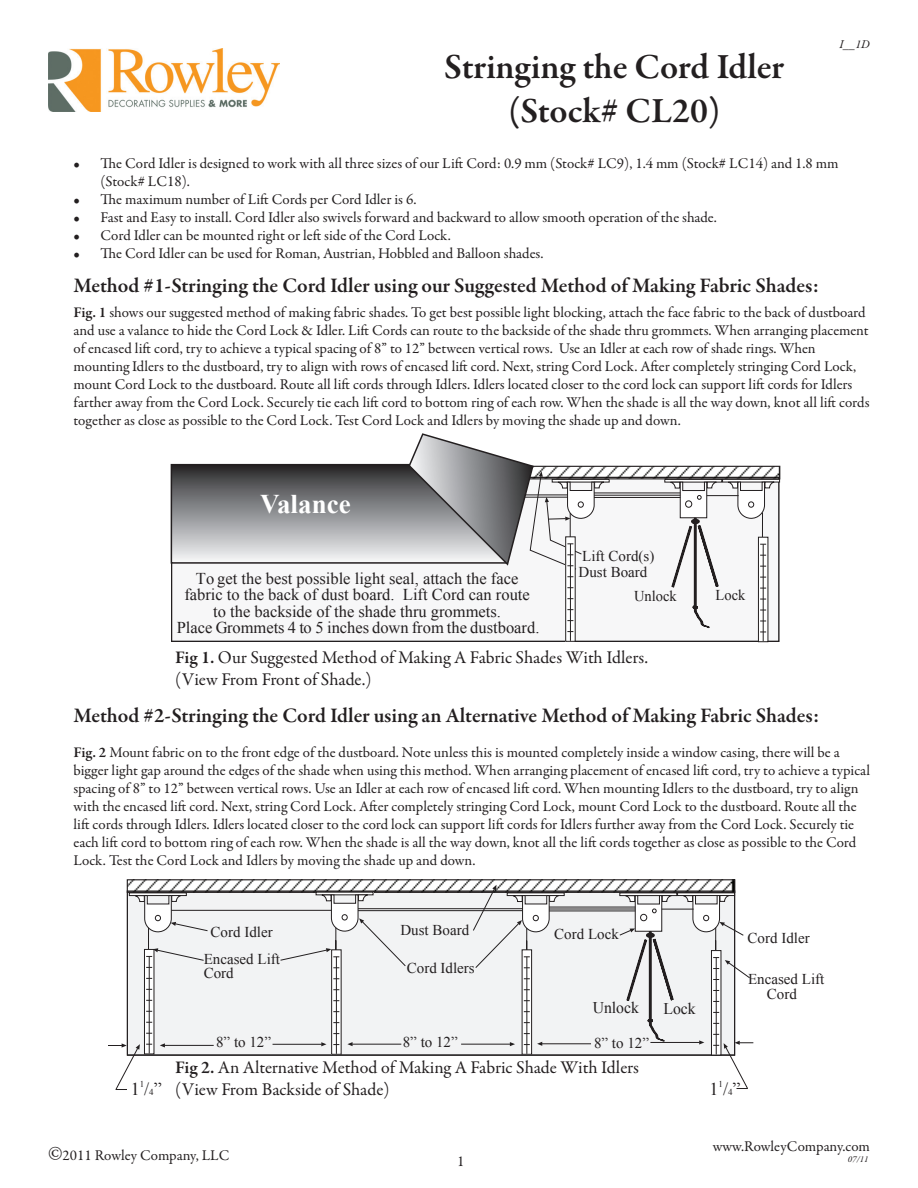
<style>
.page{position:relative;width:918px;height:1188px;background:#fff}
.page>*{position:absolute;margin:0;border:0;box-sizing:border-box;transform-origin:0 0}
.t1{font:600 36px/43.2px "Garamond Premr Pro";letter-spacing:-.01em;color:#231f20;text-align:center}
.t2{font:700 27px "Times New Roman";color:#fff}
.t3{font:600 21px "Garamond Premr Pro";letter-spacing:-.005em;color:#231f20}
.t4{font:18px/21.6px "Garamond Premr Pro";color:#231f20}
.t5{font:18px "Times New Roman";color:#231f20}
.t6{font:16.5px/16.5px "Times New Roman";color:#231f20;text-align:center}
.t7{font:16.2px "Times New Roman";color:#231f20}
.t8{font:15px/18px "Garamond Premr Pro";color:#231f20}
.t9{font:15px/13.5px "Times New Roman";color:#231f20}
.t10{font:italic 12px "Garamond Premr Pro";color:#231f20}
.t11{font:italic 9px "Garamond Premr Pro";color:#231f20}
.s1{font-weight:600}
.s2{font-size:9px}
.s3{font-size:21px}
</style>
<div class="page">
<img style="left:48px;top:48px;width:232px;height:63px">
<div style="left:172px;top:477px;width:607px;height:164px;background:#f7f7f8"></div>
<img style="left:608px;top:468px;width:170px;height:9px">
<div style="left:172px;top:466px;width:608px;height:13px;border:1px solid #231f20"></div>
<div style="left:722px;top:479px;width:58px;height:3px;border:1px solid #231f20"></div>
<div style="left:665px;top:479px;width:57px;height:3px;border:1px solid #231f20"></div>
<div style="left:552px;top:479px;width:57px;height:3px;border:1px solid #231f20"></div>
<hr style="left:594px;top:497px;width:86px;height:1px;background:#231f20">
<hr style="left:594px;top:495px;width:86px;height:1px;background:#231f20">
<hr style="left:594px;top:493px;width:86px;height:1px;background:#231f20">
<img style="left:174px;top:467px;width:188px;height:90px">
<div style="left:171px;top:464px;width:336px;height:100px;border:2px solid #231f20"></div>
<svg style="left:568px;top:577px;width:5px;height:56px"></svg>
<hr style="left:570px;top:544px;width:1px;height:97px;background:#231f20">
<svg style="left:362px;top:433px;width:246px;height:137px"></svg>
<div style="left:758px;top:537px;width:10px;height:105px;border:1px solid #231f20"></div>
<hr style="left:763px;top:544px;width:1px;height:97px;background:#231f20">
<svg style="left:666px;top:481px;width:113px;height:152px"></svg>
<div style="left:127px;top:891px;width:608px;height:164px;background:#f2f3f4"></div>
<img style="left:129px;top:881px;width:604px;height:10px">
<div style="left:127px;top:879px;width:608px;height:14px;border:1px solid #231f20"></div>
<div style="left:507px;top:893px;width:58px;height:3px;border:1px solid #231f20"></div>
<svg style="left:148px;top:933px;width:385px;height:89px"></svg>
<hr style="left:549px;top:911px;width:86px;height:1px;background:#231f20">
<hr style="left:171px;top:910px;width:160px;height:1px;background:#231f20">
<hr style="left:358px;top:910px;width:165px;height:1px;background:#231f20">
<svg style="left:131px;top:895px;width:77px;height:38px"></svg>
<hr style="left:165px;top:1045px;width:49px;height:1px;background:#231f20">
<svg style="left:160px;top:1043px;width:5px;height:4px"></svg>
<hr style="left:273px;top:1044px;width:49px;height:1px;background:#231f20">
<svg style="left:321px;top:1042px;width:5px;height:4px"></svg>
<hr style="left:352px;top:1044px;width:49px;height:1px;background:#231f20">
<svg style="left:347px;top:1042px;width:6px;height:4px"></svg>
<hr style="left:461px;top:1044px;width:49px;height:1px;background:#231f20">
<svg style="left:510px;top:1042px;width:5px;height:4px"></svg>
<hr style="left:542px;top:1044px;width:49px;height:1px;background:#231f20">
<svg style="left:537px;top:1042px;width:5px;height:4px"></svg>
<svg style="left:108px;top:1043px;width:32px;height:47px"></svg>
<hr style="left:358px;top:908px;width:165px;height:1px;background:#231f20">
<hr style="left:549px;top:909px;width:86px;height:1px;background:#231f20">
<hr style="left:549px;top:907px;width:86px;height:1px;background:#231f20">
<svg style="left:146px;top:961px;width:6px;height:91px"></svg>
<div style="left:144px;top:949px;width:10px;height:105px;border:1px solid #231f20"></div>
<hr style="left:149px;top:956px;width:1px;height:97px;background:#231f20">
<svg style="left:146px;top:948px;width:58px;height:13px"></svg>
<svg style="left:333px;top:969px;width:6px;height:84px"></svg>
<div style="left:331px;top:950px;width:10px;height:105px;border:1px solid #231f20"></div>
<hr style="left:336px;top:957px;width:1px;height:97px;background:#231f20">
<svg style="left:280px;top:894px;width:126px;height:75px"></svg>
<svg style="left:524px;top:969px;width:6px;height:84px"></svg>
<div style="left:522px;top:950px;width:10px;height:105px;border:1px solid #231f20"></div>
<hr style="left:527px;top:957px;width:1px;height:97px;background:#231f20">
<svg style="left:473px;top:885px;width:90px;height:84px"></svg>
<svg style="left:619px;top:895px;width:134px;height:194px"></svg>
<h1 class="t1" style="left:444px;top:46px;width:341px">Stringing the Cord Idler (Stock# CL20)</h1>
<p class="t10" style="left:839px;top:37px;width:32px">I__1D</p>
<p class="t8" style="left:100px;top:154px;width:740px;text-indent:-27px">• The Cord Idler is designed to work with all three sizes of our Lift Cord: 0.9 mm (Stock# LC9), 1.4 mm (Stock# LC14) and 1.8 mm (Stock# LC18).</p>
<p class="t8" style="left:74px;top:190px;width:344px">• The maximum number of Lift Cords per Cord Idler is 6.</p>
<p class="t8" style="left:74px;top:208px;width:645px">• Fast and Easy to install. Cord Idler also swivels forward and backward to allow smooth operation of the shade.</p>
<p class="t8" style="left:74px;top:226px;width:379px">• Cord Idler can be mounted right or left side of the Cord Lock.</p>
<p class="t8" style="left:74px;top:244px;width:472px">• The Cord Idler can be used for Roman, Austrian, Hobbled and Balloon shades.</p>
<h3 class="t3" style="left:74px;top:273px;width:747px">Method #1-Stringing the Cord Idler using our Suggested Method of Making Fabric Shades:</h3>
<p class="t8" style="left:74px;top:304px;width:798px"><span class="s1">Fig. 1</span> shows our suggested method of making fabric shades. To get best possible light blocking, attach the face fabric to the back of dustboard and use a valance to hide the Cord Lock &amp; Idler. Lift Cords can route to the backside of the shade thru grommets. When arranging placement of encased lift cord, try to achieve a typical spacing of 8” to 12” between vertical rows. Use an Idler at each row of shade rings. When mounting Idlers to the dustboard, try to align with rows of encased lift cord. Next, string Cord Lock. After completely stringing Cord Lock, mount Cord Lock to the dustboard. Route all lift cords through Idlers. Idlers located closer to the cord lock can support lift cords for Idlers farther away from the Cord Lock. Securely tie each lift cord to bottom ring of each row. When the shade is all the way down, knot all lift cords together as close as possible to the Cord Lock. Test Cord Lock and Idlers by moving the shade up and down.</p>
<h2 class="t2" style="left:260px;top:485px;width:92px">Valance</h2>
<p class="t9" style="left:582px;top:549px;width:74px">Lift Cord(s)</p>
<p class="t6" style="left:177px;top:570px;width:364px">To get the best possible light seal, attach the face fabric to the back of dust board. Lift Cord can route<br>to the backside of the shade thru grommets.<br>Place Grommets 4 to 5 inches down from the dustboard.</p>
<p class="t9" style="left:579px;top:565px;width:70px">Dust Board</p>
<p class="t9" style="left:634px;top:589px;width:44px">Unlock</p>
<p class="t9" style="left:716px;top:588px;width:31px">Lock</p>
<p class="t4" style="left:175px;top:647px;width:474px"><span class="s1">Fig 1.</span> Our Suggested Method of Making A Fabric Shades With Idlers. (View From Front of Shade.)</p>
<h3 class="t3" style="left:74px;top:703px;width:748px">Method #2-Stringing the Cord Idler using an Alternative Method of Making Fabric Shades:</h3>
<p class="t8" style="left:74px;top:744px;width:798px"><span class="s1">Fig. 2</span> Mount fabric on to the front edge of the dustboard. Note unless this is mounted completely inside a window casing, there will be a bigger light gap around the edges of the shade when using this method. When arranging placement of encased lift cord, try to achieve a typical spacing of 8” to 12” between vertical rows. Use an Idler at each row of encased lift cord. When mounting Idlers to the dustboard, try to align with the encased lift cord. Next, string Cord Lock. After completely stringing Cord Lock, mount Cord Lock to the dustboard. Route all the lift cords through Idlers. Idlers located closer to the cord lock can support lift cords for Idlers further away from the Cord Lock. Securely tie each lift cord to bottom ring of each row. When the shade is all the way down, knot all the lift cords together as close as possible to the Cord Lock. Test the Cord Lock and Idlers by moving the shade up and down.</p>
<p class="t9" style="left:211px;top:925px;width:64px">Cord Idler</p>
<p class="t9" style="left:204px;top:952px;width:78px">Encased Lift<br>Cord</p>
<p class="t9" style="left:400px;top:923px;width:70px">Dust Board</p>
<p class="t9" style="left:407px;top:961px;width:69px">Cord Idlers</p>
<p class="t9" style="left:554px;top:927px;width:66px">Cord Lock</p>
<p class="t7" style="left:593px;top:997px;width:48px">Unlock</p>
<p class="t7" style="left:663px;top:997px;width:34px">Lock</p>
<p class="t9" style="left:748px;top:931px;width:64px">Cord Idler</p>
<p class="t9" style="left:748px;top:971px;width:78px;line-height:15px;text-align:center">Encased Lift<br>Cord</p>
<p class="t9" style="left:216px;top:1035px;width:56px">8” to 12”</p>
<p class="t9" style="left:403px;top:1035px;width:56px">8” to 12”</p>
<p class="t9" style="left:594px;top:1036px;width:56px">8” to 12”</p>
<p class="t4" style="left:175px;top:1057px;width:465px"><span class="s1">Fig 2.</span> An Alternative Method of Making A Fabric Shade With Idlers (View From Backside of Shade)</p>
<p class="t5" style="left:131px;top:1077px;width:32px">1<sup>1</sup>/<span class="s2">4</span>”</p>
<p class="t5" style="left:710px;top:1077px;width:32px">1<sup>1</sup>/<span class="s2">4</span>”</p>
<p class="t8" style="left:48px;top:1146px;width:183px"><span class="s3">©</span>2011 Rowley Company, LLC</p>
<p class="t8" style="left:457px;top:1152px;width:9px">1</p>
<p class="t8" style="left:713px;top:1138px;width:159px">www.RowleyCompany.com</p>
<p class="t11" style="left:848px;top:1153px;width:22px">07/11</p>
</div>
